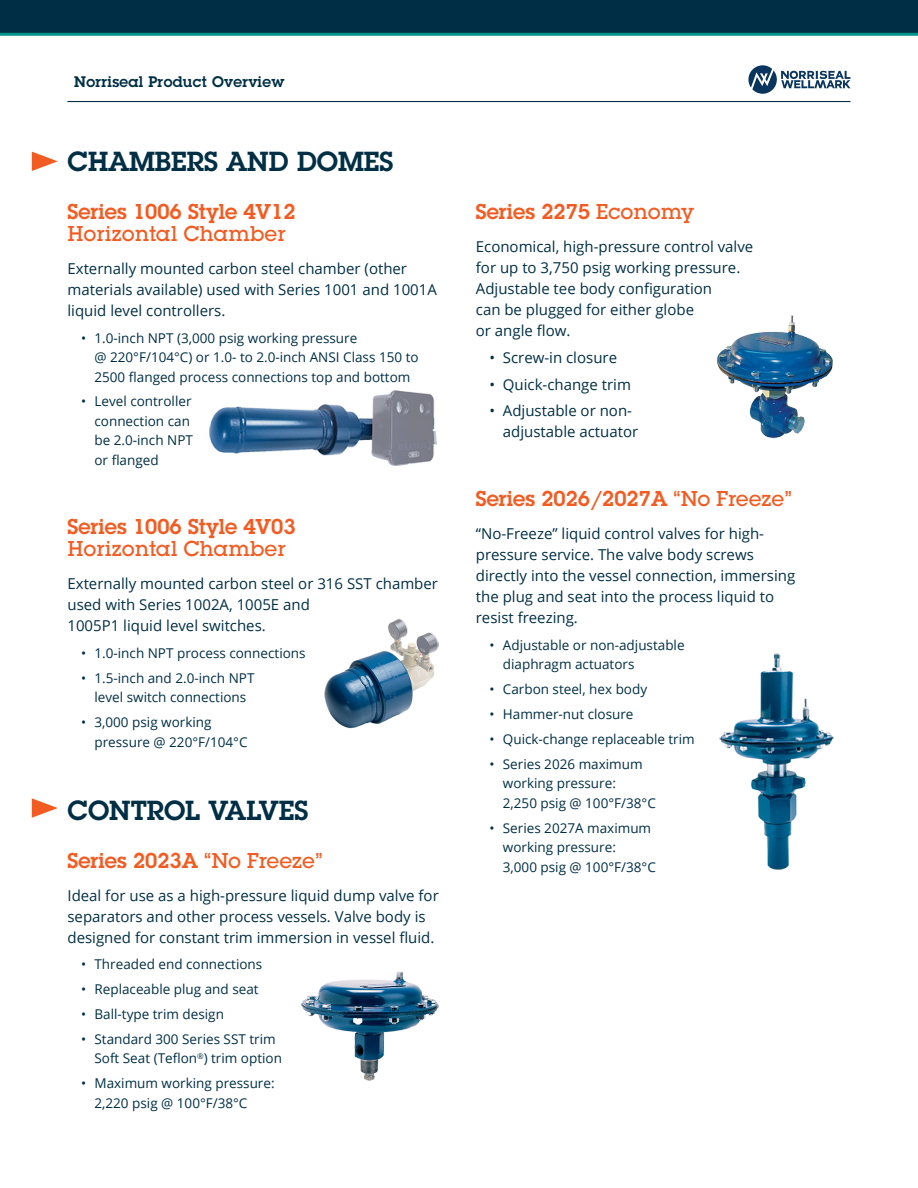
<style>
.page{position:relative;width:918px;height:1188px;background:#fff}
.page>*{position:absolute;margin:0;border:0;box-sizing:border-box;transform-origin:0 0}
.subhead{font:600 27px "Lubalin Graph Std";color:#002f45}
.subhead-2{font:600 21px/22.5px "Lubalin Graph Std";color:#f25b21}
.subhead-3{font:500 21px "Lubalin Graph Std";color:#f25b21}
.text{font:15px/21px "Open Sans";color:#002f45}
.t1{font:600 15px "Lubalin Graph Std";letter-spacing:.02em;color:#002f45}
.t2{font:13.5px/19.5px "Open Sans";color:#002f45}
.s1{font-weight:500}
</style>
<div class="page">
<div style="left:0;top:0;width:918px;height:34px;background:#002f45"></div>
<hr style="left:0;top:33px;width:918px;height:3px;background:#009189">
<hr style="left:68px;top:101px;width:782px;height:1px;background:#002f45">
<svg style="left:748px;top:65px;width:102px;height:29px"></svg>
<img style="left:209px;top:390px;width:228px;height:76px">
<img style="left:324px;top:618px;width:115px;height:111px">
<img style="left:301px;top:972px;width:138px;height:109px">
<img style="left:716px;top:315px;width:117px;height:123px">
<img style="left:719px;top:653px;width:115px;height:216px">
<svg style="left:32px;top:152px;width:26px;height:19px"></svg>
<svg style="left:32px;top:798px;width:26px;height:20px"></svg>
<p class="t1" style="left:74px;top:71px;width:212px">Norriseal Product Overview</p>
<p class="subhead" style="left:68px;top:144px;width:328px">CHAMBERS AND DOMES</p>
<p class="subhead-2" style="left:68px;top:200px;width:230px">Series 1006 Style 4V12<br><span class="s1">Horizontal Chamber</span></p>
<p class="text" style="left:68px;top:258px;width:371px">Externally mounted carbon steel chamber (other materials available) used with Series 1001 and 1001A liquid level controllers.</p>
<p class="t2" style="left:94px;top:328px;width:326px;text-indent:-14px">• 1.0-inch NPT (3,000 psig working pressure<br>@ 220°F/104°C) or 1.0- to 2.0-inch ANSI Class 150 to<br>2500 flanged process connections top and bottom</p>
<p class="t2" style="left:94px;top:391px;width:100px;text-indent:-14px">• Level controller connection can be 2.0-inch NPT or flanged</p>
<p class="subhead-2" style="left:68px;top:515px;width:230px">Series 1006 Style 4V03</p>
<p class="subhead-3" style="left:68px;top:536px;width:220px">Horizontal Chamber</p>
<p class="text" style="left:68px;top:573px;width:372px">Externally mounted carbon steel or 316 SST chamber used with Series 1002A, 1005E and<br>1005P1 liquid level switches.</p>
<p class="t2" style="left:81px;top:643px;width:226px">• 1.0-inch NPT process connections</p>
<p class="t2" style="left:81px;top:668px;width:175px;text-align:center">• 1.5-inch and 2.0-inch NPT level switch connections</p>
<p class="t2" style="left:94px;top:712px;width:155px;text-indent:-14px">• 3,000 psig working pressure @ 220°F/104°C</p>
<p class="subhead" style="left:68px;top:793px;width:243px">CONTROL VALVES</p>
<p class="subhead-2" style="left:68px;top:849px;width:257px">Series 2023A <span class="s1">“No Freeze”</span></p>
<p class="text" style="left:68px;top:884px;width:373px">Ideal for use as a high-pressure liquid dump valve for separators and other process vessels. Valve body is designed for constant trim immersion in vessel fluid.</p>
<p class="t2" style="left:81px;top:954px;width:183px">• Threaded end connections</p>
<p class="t2" style="left:81px;top:979px;width:179px">• Replaceable plug and seat</p>
<p class="t2" style="left:81px;top:1004px;width:145px">• Ball-type trim design</p>
<p class="t2" style="left:94px;top:1029px;width:189px;text-indent:-14px">• Standard 300 Series SST trim<br>Soft Seat (Teflon<sup>®</sup>) trim option</p>
<p class="t2" style="left:94px;top:1073px;width:182px;text-indent:-14px">• Maximum working pressure:<br>2,220 psig @ 100°F/38°C</p>
<p class="subhead-2" style="left:476px;top:200px;width:219px">Series 2275 <span class="s1">Economy</span></p>
<p class="text" style="left:476px;top:235px;width:279px">Economical, high-pressure control valve for up to 3,750 psig working pressure.<br>Adjustable tee body configuration<br>can be plugged for either globe<br>or angle flow.</p>
<p class="text" style="left:489px;top:347px;width:129px">• Screw-in closure</p>
<p class="text" style="left:489px;top:373px;width:143px">• Quick-change trim</p>
<p class="text" style="left:503px;top:400px;width:137px;text-indent:-14px">• Adjustable or non&shy;adjustable actuator</p>
<p class="subhead-2" style="left:476px;top:487px;width:318px">Series 2026/2027A <span class="s1">“No Freeze”</span></p>
<p class="text" style="left:476px;top:523px;width:321px">“No-Freeze” liquid control valves for high&shy;pressure service. The valve body screws directly into the vessel connection, immersing the plug and seat into the process liquid to resist freezing.</p>
<p class="t2" style="left:503px;top:635px;width:183px;text-indent:-14px">• Adjustable or non-adjustable diaphragm actuators</p>
<p class="t2" style="left:489px;top:679px;width:159px">• Carbon steel, hex body</p>
<p class="t2" style="left:489px;top:704px;width:146px">• Hammer-nut closure</p>
<p class="t2" style="left:489px;top:729px;width:207px">• Quick-change replaceable trim</p>
<p class="t2" style="left:503px;top:754px;width:154px;text-indent:-14px">• Series 2026 maximum working pressure:<br>2,250 psig @ 100°F/38°C</p>
<p class="t2" style="left:503px;top:818px;width:154px;text-indent:-14px">• Series 2027A maximum working pressure:<br>3,000 psig @ 100°F/38°C</p>
</div>
